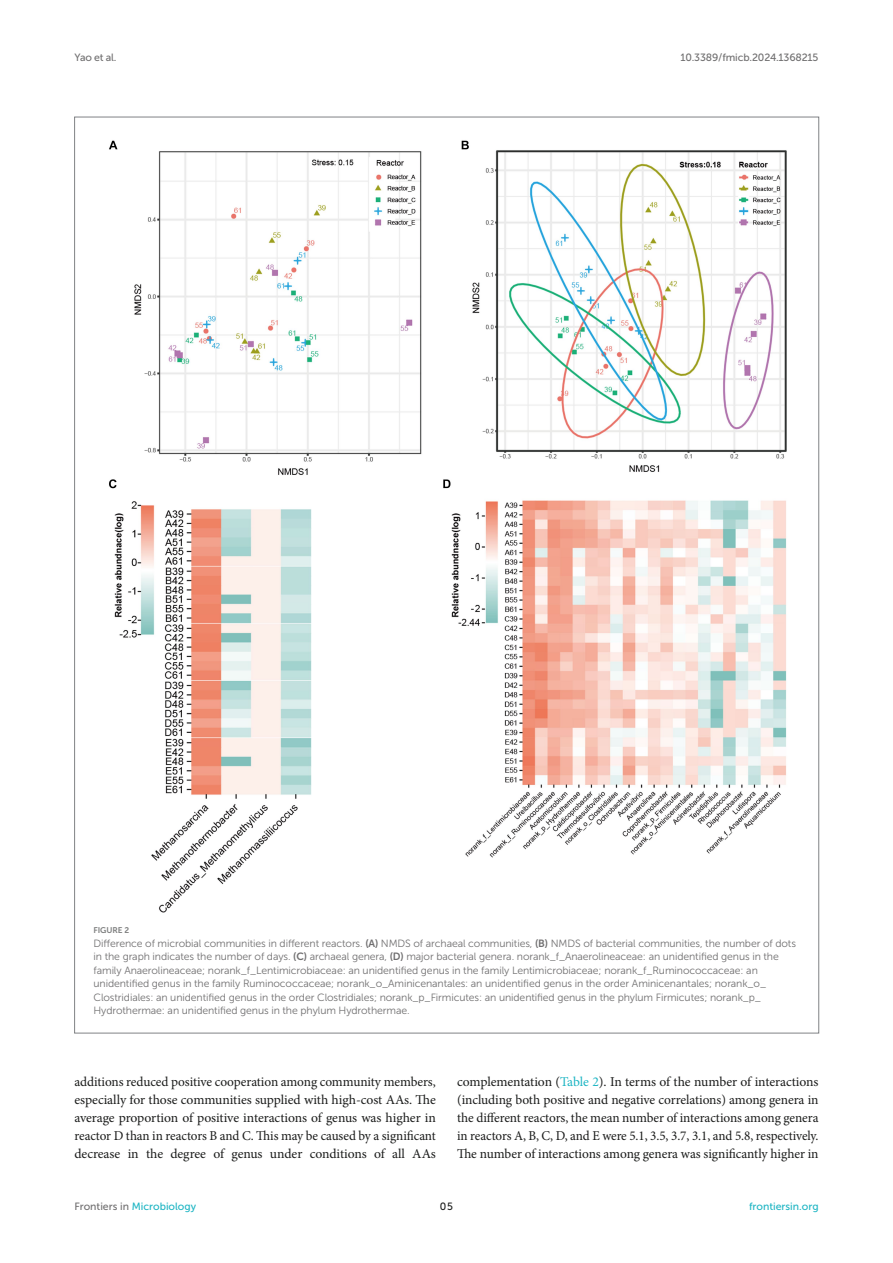
<style>
.page{position:relative;width:893px;height:1263px;background:#fff}
.page>*{position:absolute;margin:0;border:0;box-sizing:border-box;transform-origin:0 0}
.TEXT{font:13.5px/18px "Minion Pro";letter-spacing:-.005em;color:#1b1c1b;text-align:justify}
.FIG_LEG{font:10.5px/13.5px "Museo Sans 300";letter-spacing:-.01em;color:#706f70}
.t1{font:10.5px "Museo Sans 500";color:#1db5c3}
.t2{font:10.5px "Museo Sans 500";letter-spacing:-.015em;color:#706f70}
.t3{font:10.5px "Museo Sans 500";color:#1b1c1b}
.FIG_HD{font:8.25px "Museo Sans 700";letter-spacing:-.01em;color:#7e7f7f}
.s1{font-family:"Museo Sans 700"}
.s2{color:#1db5c3}
.s3{color:#706f70}
</style>
<div class="page">
<img style="left:109px;top:140px;width:678px;height:773px">
<p class="t2" style="left:74px;top:51px;width:44px">Yao et al.</p>
<p class="t2" style="left:680px;top:51px;width:140px">10.3389/fmicb.2024.1368215</p>
<p class="FIG_HD" style="left:94px;top:926px;width:37px">FIGURE 2</p>
<p class="FIG_LEG" style="left:94px;top:936px;width:704px">Difference of microbial communities in different reactors. <span class="s1">(A)</span> NMDS of archaeal communities, <span class="s1">(B)</span> NMDS of bacterial communities, the number of dots in the graph indicates the number of days. <span class="s1">(C)</span> archaeal genera, <span class="s1">(D)</span> major bacterial genera. norank_f_Anaerolineaceae: an unidentified genus in the family Anaerolineaceae; norank_f_Lentimicrobiaceae: an unidentified genus in the family Lentimicrobiaceae; norank_f_Ruminococcaceae: an unidentified genus in the family Ruminococcaceae; norank_o_Aminicenantales: an unidentified genus in the order Aminicenantales; norank_o_ Clostridiales: an unidentified genus in the order Clostridiales; norank_p_Firmicutes: an unidentified genus in the phylum Firmicutes; norank_p_ Hydrothermae: an unidentified genus in the phylum Hydrothermae.</p>
<p class="TEXT" style="left:74px;top:1073px;width:363px">additions reduced positive cooperation among community members, especially for those communities supplied with high-cost AAs. The average proportion of positive interactions of genus was higher in reactor D than in reactors B and C. This may be caused by a significant decrease in the degree of genus under conditions of all AAs</p>
<p class="TEXT" style="left:457px;top:1073px;width:363px">complementation (<span class="s2">Table 2</span>). In terms of the number of interactions (including both positive and negative correlations) among genera in the different reactors, the mean number of interactions among genera in reactors A, B, C, D, and E were 5.1, 3.5, 3.7, 3.1, and 5.8, respectively.<br>The number of interactions among genera was significantly higher in</p>
<p class="t1" style="left:74px;top:1200px;width:123px"><span class="s3">Frontiers in</span> Microbiology</p>
<p class="t3" style="left:440px;top:1200px;width:14px">05</p>
<p class="t1" style="left:749px;top:1200px;width:71px">frontiersin.org</p>
</div>
